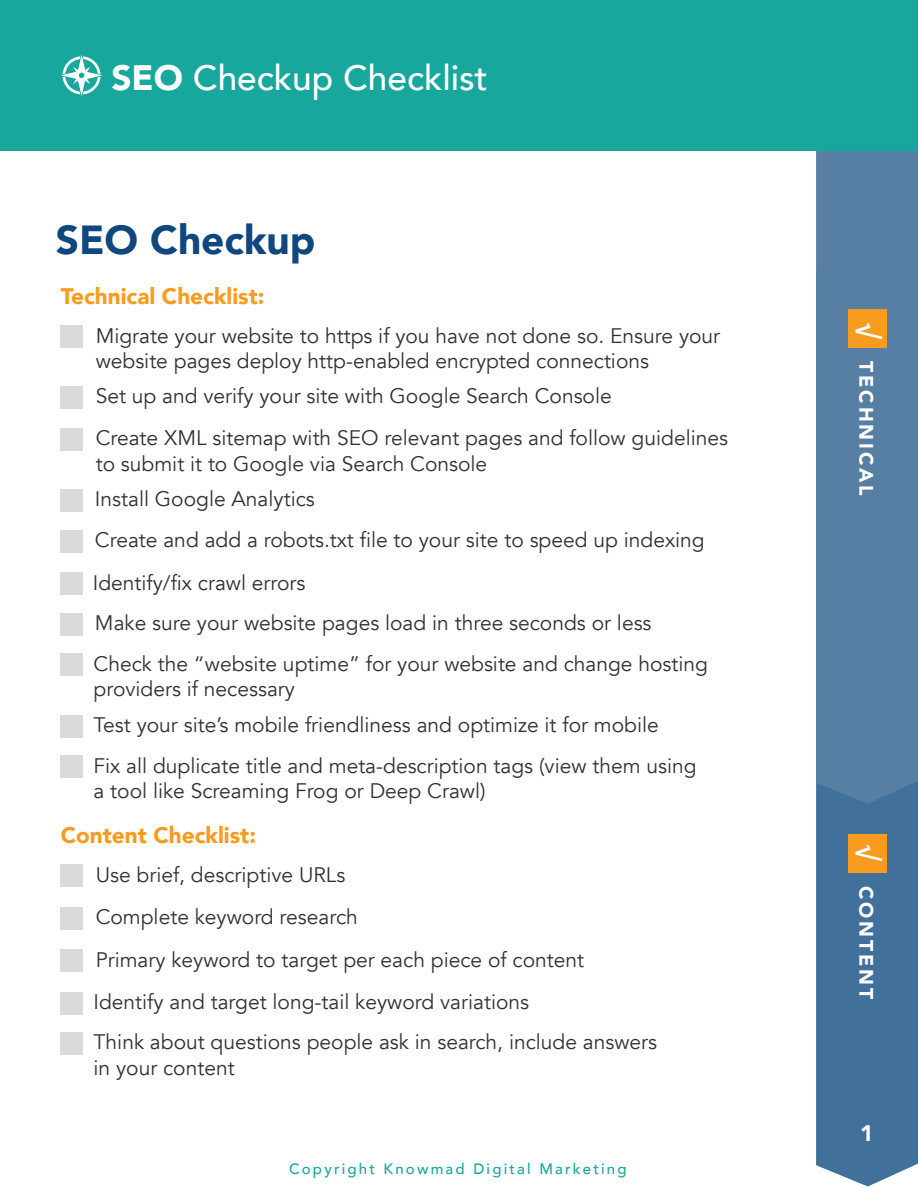
<style>
.page{position:relative;width:918px;height:1188px;background:#fff}
.page>*{position:absolute;margin:0;border:0;box-sizing:border-box;transform-origin:0 0}
.t1{font:900 40.5px "Avenir";color:#0f477e}
.t2{font:500 35.25px "Avenir";color:#fff}
.t3{font:900 27px "Avenir";color:#fff}
.t4{font:900 22.5px "Avenir";color:#f89b1f}
.t5{font:900 22.5px "Avenir";color:#fff}
.t6{font:21px/42.3px "Avenir";color:#323232}
.t7{font:900 19.5px "Avenir";letter-spacing:.145em;color:#fff}
.t8{font:500 15px "Avenir";letter-spacing:.145em;color:#18a79d}
.s1{font-weight:900}
</style>
<div class="page">
<div style="left:816px;top:804px;width:102px;height:383px;background:#41709a"></div>
<svg style="left:816px;top:672px;width:102px;height:132px;background:#557ca2"></svg>
<div style="left:816px;top:151px;width:102px;height:521px;background:#577ea3"></div>
<div style="left:61px;top:326px;width:22px;height:22px;background:#d9dadc"></div>
<div style="left:61px;top:386px;width:22px;height:22px;background:#d9dadc"></div>
<div style="left:61px;top:428px;width:22px;height:23px;background:#d9dadc"></div>
<div style="left:61px;top:654px;width:22px;height:22px;background:#d9dadc"></div>
<div style="left:61px;top:715px;width:22px;height:22px;background:#d9dadc"></div>
<div style="left:61px;top:756px;width:22px;height:22px;background:#d9dadc"></div>
<div style="left:60px;top:613px;width:22px;height:23px;background:#d9dadc"></div>
<div style="left:60px;top:489px;width:22px;height:23px;background:#d9dadc"></div>
<div style="left:60px;top:530px;width:22px;height:22px;background:#d9dadc"></div>
<div style="left:60px;top:572px;width:22px;height:23px;background:#d9dadc"></div>
<div style="left:61px;top:865px;width:22px;height:22px;background:#d9dadc"></div>
<div style="left:61px;top:907px;width:22px;height:22px;background:#d9dadc"></div>
<div style="left:61px;top:950px;width:22px;height:22px;background:#d9dadc"></div>
<div style="left:61px;top:992px;width:22px;height:22px;background:#d9dadc"></div>
<div style="left:61px;top:1032px;width:22px;height:23px;background:#d9dadc"></div>
<div style="left:848px;top:310px;width:38px;height:38px;background:#f89b1f"></div>
<div style="left:848px;top:834px;width:39px;height:39px;background:#f89b1f"></div>
<div style="left:0;top:0;width:918px;height:151px;background:#18a79d"></div>
<svg style="left:61px;top:54px;width:41px;height:42px"></svg>
<h2 class="t2" style="left:111px;top:47px;width:378px"><span class="s1">SEO</span> Checkup Checklist</h2>
<h1 class="t1" style="left:56px;top:205px;width:261px">SEO Checkup</h1>
<p class="t4" style="left:61px;top:277px;width:205px">Technical Checklist:</p>
<p class="t6" style="left:96px;top:323px;width:626px;line-height:25.2px">Migrate your website to https if you have not done so. Ensure your website pages deploy http-enabled encrypted connections</p>
<p class="t6" style="left:96px;top:375px;width:634px">Set up and verify your site with Google Search Console<br>Create XML sitemap with SEO relevant pages and follow guidelines</p>
<p class="t6" style="left:96px;top:443px;width:393px">to submit it to Google via Search Console</p>
<p class="t6" style="left:93px;top:479px;width:613px;line-height:41.5px">Install Google Analytics<br>Create and add a robots.txt file to your site to speed up indexing<br>Identify/fix crawl errors</p>
<p class="t6" style="left:95px;top:602px;width:558px">Make sure your website pages load in three seconds or less</p>
<p class="t6" style="left:94px;top:651px;width:616px;line-height:25.2px">Check the “website uptime” for your website and change hosting providers if necessary</p>
<p class="t6" style="left:94px;top:705px;width:605px;line-height:40.5px">Test your site’s mobile friendliness and optimize it for mobile<br>Fix all duplicate title and meta-description tags (view them using</p>
<p class="t6" style="left:94px;top:770px;width:394px">a tool like Screaming Frog or Deep Crawl)</p>
<p class="t4" style="left:61px;top:816px;width:197px">Content Checklist:</p>
<p class="t6" style="left:94px;top:854px;width:492px">Use brief, descriptive URLs<br>Complete keyword research<br>Primary keyword to target per each piece of content Identify and target long-tail keyword variations</p>
<p class="t6" style="left:94px;top:1030px;width:565px;line-height:25.2px">Think about questions people ask in search, include answers in your content</p>
<p class="t8" style="left:289px;top:1155px;width:339px">Copyright Knowmad Digital Marketing</p>
<p class="t3" style="left:892px;top:322px;width:19px;rotate:90deg">√</p>
<p class="t7" style="left:883px;top:361px;width:136px;rotate:90deg">TECHNICAL</p>
<p class="t3" style="left:892px;top:844px;width:19px;rotate:90deg">√</p>
<p class="t7" style="left:883px;top:886px;width:115px;rotate:90deg">CONTENT</p>
<p class="t5" style="left:860px;top:1114px;width:15px">1</p>
</div>
